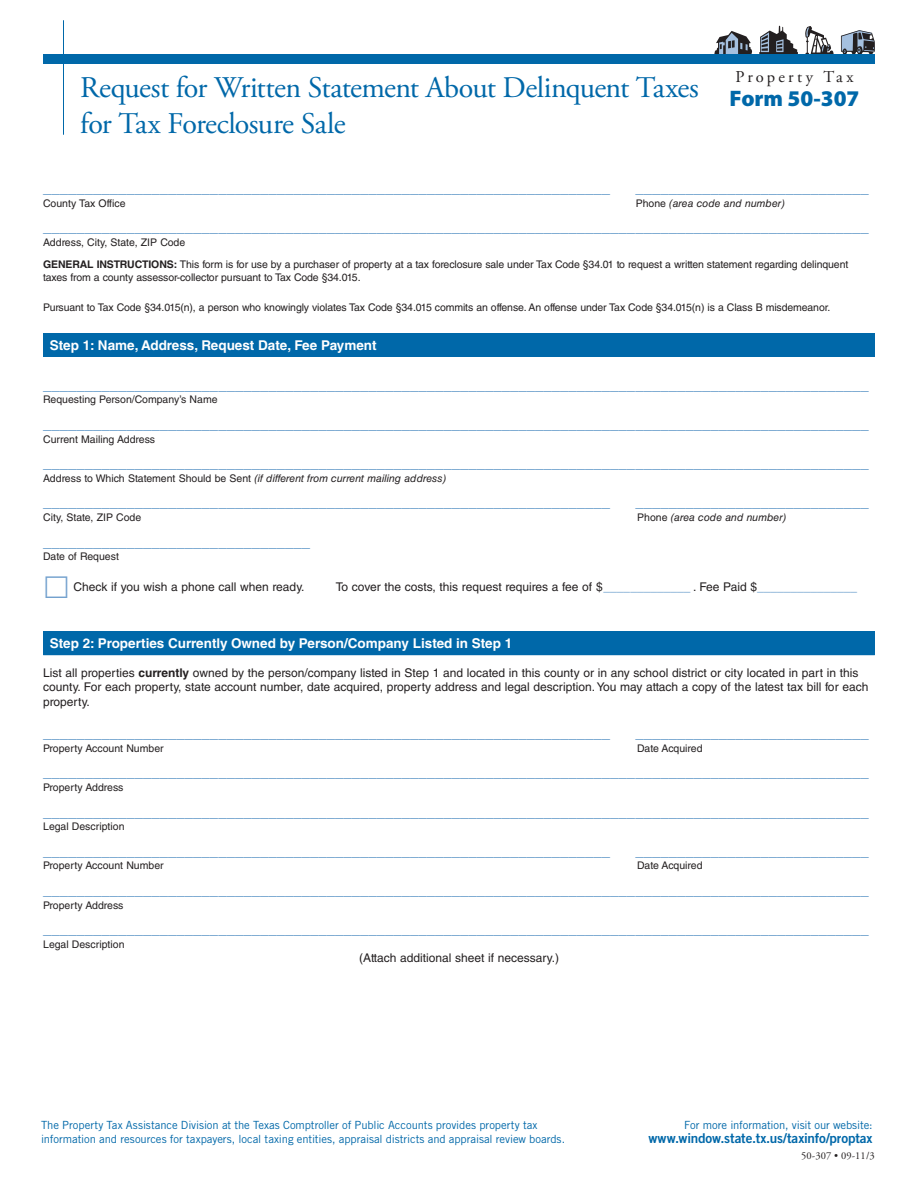
<style>
.page{position:relative;width:918px;height:1188px;background:#fff}
.page>*{position:absolute;margin:0;border:0;box-sizing:border-box;transform-origin:0 0}
.Title{font:30px "Adobe Garamond Pro";letter-spacing:-.025em;color:#0068a9}
.FORM{font:900 22.5px "Myriad Pro";color:#0068a9}
.Property_Tax_Header{font:16.5px "Adobe Garamond Pro";letter-spacing:.185em;color:#231f20}
.Line{font:15px "Helvetica LT Std";color:#5b94c6}
.Divider_Bar{font:700 13.5px "Helvetica LT Std";color:#fff}
.t1{font:13.5px "Trade Gothic LT Std Bd 2";letter-spacing:-.01em;color:#0068a9}
.Body_text{font:12px/14.4px "Helvetica LT Std";color:#231f20}
.Line-2{font:12px "Helvetica LT Std";color:#231f20}
.t2{font:11.25px/13.5px "Trade Gothic LT Std";letter-spacing:-.005em;color:#0068a9}
.Text_behind_the_Di{font:10.5px/12.6px "Helvetica LT Std";letter-spacing:-.01em;color:#231f20}
.Text_Below_Line{font:10.5px "Helvetica LT Std";color:#231f20}
.Text_Below_Line-2{font:italic 10.5px "Helvetica LT Std";color:#231f20}
.Form_Number_at_Botto{font:10.5px "Adobe Garamond Pro";letter-spacing:.01em;color:#231f20}
.s1{font-style:normal}
.s2{font-weight:700}
.s3{color:#5b94c6}
</style>
<div class="page">
<svg style="left:759px;top:26px;width:39px;height:28px"></svg>
<svg style="left:714px;top:31px;width:38px;height:23px"></svg>
<svg style="left:805px;top:26px;width:29px;height:28px"></svg>
<svg style="left:841px;top:30px;width:34px;height:24px"></svg>
<div style="left:43px;top:54px;width:832px;height:10px;background:#0068a9"></div>
<hr style="left:63px;top:20px;width:1px;height:115px;background:#0068a9">
<div style="left:43px;top:333px;width:832px;height:23px;background:#0068a9"></div>
<hr style="left:43px;top:356px;width:832px;height:1px;background:#0068a9">
<div style="left:43px;top:632px;width:832px;height:23px;background:#0068a9"></div>
<p class="Title" style="left:80px;top:69px;width:620px">Request for Written Statement About Delinquent Taxes</p>
<p class="Title" style="left:80px;top:105px;width:267px">for Tax Foreclosure Sale</p>
<p class="Property_Tax_Header" style="left:735px;top:67px;width:120px">Property Tax</p>
<p class="FORM" style="left:730px;top:86px;width:131px">Form 50-307</p>
<p class="Line" style="left:43px;top:179px;width:569px">____________________________________________________________________</p>
<p class="Line" style="left:635px;top:179px;width:235px">____________________________</p>
<p class="Text_Below_Line" style="left:43px;top:197px;width:84px">County Tax Office</p>
<p class="Text_Below_Line-2" style="left:636px;top:197px;width:151px"><span class="s1">Phone</span> (area code and number)</p>
<p class="Line" style="left:43px;top:218px;width:827px">___________________________________________________________________________________________________</p>
<p class="Text_Below_Line" style="left:43px;top:236px;width:144px">Address, City, State, ZIP Code</p>
<p class="Text_behind_the_Di" style="left:43px;top:258px;width:807px"><span class="s2">GENERAL INSTRUCTIONS:</span> This form is for use by a purchaser of property at a tax foreclosure sale under Tax Code §34.01 to request a written statement regarding delinquent taxes from a county assessor-collector pursuant to Tax Code §34.015.</p>
<p class="Text_behind_the_Di" style="left:43px;top:301px;width:789px">Pursuant to Tax Code §34.015(n), a person who knowingly violates Tax Code §34.015 commits an offense. An offense under Tax Code §34.015(n) is a Class B misdemeanor.</p>
<p class="Divider_Bar" style="left:50px;top:337px;width:328px">Step 1: Name, Address, Request Date, Fee Payment</p>
<p class="Line" style="left:43px;top:376px;width:827px">___________________________________________________________________________________________________</p>
<p class="Text_Below_Line" style="left:43px;top:394px;width:176px">Requesting Person/Company’s Name</p>
<p class="Line" style="left:43px;top:415px;width:827px">___________________________________________________________________________________________________</p>
<p class="Text_Below_Line" style="left:43px;top:433px;width:114px">Current Mailing Address</p>
<p class="Line" style="left:43px;top:454px;width:827px">___________________________________________________________________________________________________</p>
<p class="Text_Below_Line-2" style="left:43px;top:472px;width:405px"><span class="s1">Address to Which Statement Should be Sent</span> (if different from current mailing address)</p>
<p class="Line" style="left:43px;top:493px;width:569px">____________________________________________________________________</p>
<p class="Line" style="left:635px;top:493px;width:235px">____________________________</p>
<p class="Text_Below_Line" style="left:43px;top:511px;width:100px">City, State, ZIP Code</p>
<p class="Text_Below_Line-2" style="left:637px;top:511px;width:151px"><span class="s1">Phone</span> (area code and number)</p>
<p class="Line" style="left:43px;top:533px;width:268px">________________________________</p>
<p class="Text_Below_Line" style="left:43px;top:551px;width:77px">Date of Request</p>
<p class="Line-2" style="left:74px;top:580px;width:232px">Check if you wish a phone call when ready.</p>
<p class="Line-2" style="left:336px;top:580px;width:523px">To cover the costs, this request requires a fee of $<span class="s3">_____________</span> . Fee Paid $<span class="s3">_______________</span></p>
<p class="Divider_Bar" style="left:50px;top:635px;width:464px">Step 2: Properties Currently Owned by Person/Company Listed in Step 1</p>
<p class="Body_text" style="left:43px;top:665px;width:827px">List all properties <span class="s2">currently</span> owned by the person/company listed in Step 1 and located in this county or in any school district or city located in part in this county. For each property, state account number, date acquired, property address and legal description. You may attach a copy of the latest tax bill for each property.</p>
<p class="Line" style="left:43px;top:724px;width:569px">____________________________________________________________________</p>
<p class="Line" style="left:635px;top:724px;width:235px">____________________________</p>
<p class="Text_Below_Line" style="left:43px;top:742px;width:122px">Property Account Number</p>
<p class="Text_Below_Line" style="left:637px;top:742px;width:67px">Date Acquired</p>
<p class="Line" style="left:43px;top:763px;width:827px">___________________________________________________________________________________________________</p>
<p class="Text_Below_Line" style="left:43px;top:781px;width:82px">Property Address</p>
<p class="Line" style="left:43px;top:803px;width:827px">___________________________________________________________________________________________________</p>
<p class="Text_Below_Line" style="left:43px;top:820px;width:83px">Legal Description</p>
<p class="Line" style="left:43px;top:842px;width:569px">____________________________________________________________________</p>
<p class="Line" style="left:635px;top:842px;width:235px">____________________________</p>
<p class="Text_Below_Line" style="left:43px;top:860px;width:122px">Property Account Number</p>
<p class="Text_Below_Line" style="left:637px;top:860px;width:67px">Date Acquired</p>
<p class="Line" style="left:43px;top:881px;width:827px">___________________________________________________________________________________________________</p>
<p class="Text_Below_Line" style="left:43px;top:899px;width:82px">Property Address</p>
<p class="Line" style="left:43px;top:920px;width:827px">___________________________________________________________________________________________________</p>
<p class="Text_Below_Line" style="left:43px;top:938px;width:83px">Legal Description</p>
<p class="Body_text" style="left:359px;top:951px;width:201px">(Attach additional sheet if necessary.)</p>
<p class="t2" style="left:41px;top:1119px;width:526px">The Property Tax Assistance Division at the Texas Comptroller of Public Accounts provides property tax information and resources for taxpayers, local taxing entities, appraisal districts and appraisal review boards.</p>
<p class="t2" style="left:684px;top:1118px;width:190px">For more information, visit our website:</p>
<p class="t1" style="left:648px;top:1129px;width:226px">www.window.state.tx.us/taxinfo/proptax</p>
<p class="Form_Number_at_Botto" style="left:801px;top:1149px;width:75px">50-307 • 09-11/3</p>
</div>
